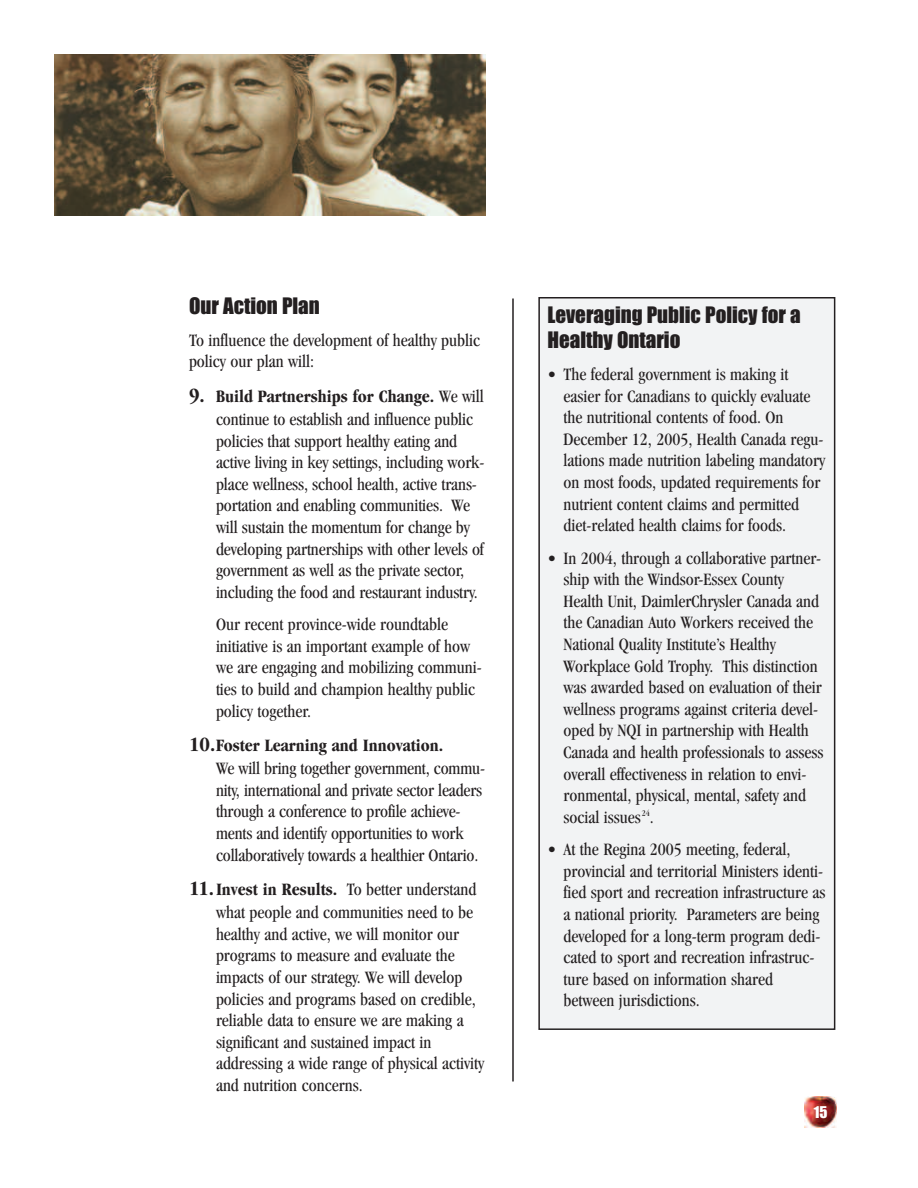
<style>
.page{position:relative;width:918px;height:1188px;background:#fff}
.page>*{position:absolute;margin:0;border:0;box-sizing:border-box;transform-origin:0 0}
.t1{font:21px/25.2px "Impact";color:#231f20}
.t2{font:condensed 18px/21.6px "Garamond";color:#231f20}
.t3{font:15px "Impact";color:#fff}
.s1{font-weight:700;font-size:21px}
.s2{font-weight:700}
</style>
<div class="page">
<svg style="left:805px;top:1096px;width:31px;height:32px"></svg>
<img style="left:805px;top:1097px;width:32px;height:30px">
<hr style="left:512px;top:298px;width:2px;height:784px;background:#231f20">
<img style="left:54px;top:54px;width:432px;height:162px">
<div style="left:540px;top:298px;width:294px;height:730px;background:#f2f3f4"></div>
<div style="left:538px;top:297px;width:297px;height:733px;border:2px solid #231f20"></div>
<p class="t1" style="left:189px;top:294px;width:132px">Our Action Plan</p>
<p class="t2" style="left:189px;top:331px;width:293px">To influence the development of healthy public policy our plan will:</p>
<p class="t2" style="left:216px;top:386px;width:269px;line-height:23.2px;text-indent:-27px"><span class="s1">9.</span> <span class="s2">Build Partnerships for Change.</span> We will continue to establish and influence public</p>
<p class="t2" style="left:216px;top:431px;width:270px">policies that support healthy eating and active living in key settings, including work&shy;place wellness, school health, active trans&shy;portation and enabling communities. We will sustain the momentum for change by developing partnerships with other levels of government as well as the private sector, including the food and restaurant industry.</p>
<p class="t2" style="left:216px;top:615px;width:267px">Our recent province-wide roundtable initiative is an important example of how we are engaging and mobilizing communi&shy;ties to build and champion healthy public policy together.</p>
<p class="t2" style="left:216px;top:735px;width:271px;line-height:23.2px;text-indent:-27px"><span class="s1">10.</span><span class="s2">Foster Learning and Innovation.<br></span>We will bring together government, commu-</p>
<p class="t2" style="left:216px;top:781px;width:268px">nity, international and private sector leaders through a conference to profile achieve&shy;ments and identify opportunities to work collaboratively towards a healthier Ontario.</p>
<p class="t2" style="left:189px;top:879px;width:289px;line-height:23.2px;text-align:right"><span class="s1">11.</span><span class="s2">Invest in Results.</span> To better understand what people and communities need to be</p>
<p class="t2" style="left:216px;top:925px;width:270px">healthy and active, we will monitor our programs to measure and evaluate the impacts of our strategy. We will develop policies and programs based on credible, reliable data to ensure we are making a significant and sustained impact in addressing a wide range of physical activity and nutrition concerns.</p>
<p class="t1" style="left:547px;top:303px;width:255px">Leveraging Public Policy for a<br>Healthy Ontario</p>
<p class="t2" style="left:564px;top:365px;width:263px;text-indent:-16px">• The federal government is making it easier for Canadians to quickly evaluate the nutritional contents of food. On December 12, 2005, Health Canada regu&shy;lations made nutrition labeling mandatory on most foods, updated requirements for nutrient content claims and permitted diet-related health claims for foods.</p>
<p class="t2" style="left:564px;top:548px;width:261px;text-indent:-16px">• In 2004, through a collaborative partner&shy;ship with the Windsor-Essex County Health Unit, DaimlerChrysler Canada and the Canadian Auto Workers received the National Quality Institute’s Healthy Workplace Gold Trophy. This distinction was awarded based on evaluation of their wellness programs against criteria devel&shy;oped by NQI in partnership with Health Canada and health professionals to assess overall effectiveness in relation to envi&shy;ronmental, physical, mental, safety and social issues<sup>24</sup>.</p>
<p class="t2" style="left:564px;top:840px;width:263px;text-indent:-16px">• At the Regina 2005 meeting, federal, provincial and territorial Ministers identi&shy;fied sport and recreation infrastructure as a national priority. Parameters are being developed for a long-term program dedi&shy;cated to sport and recreation infrastruc&shy;ture based on information shared between jurisdictions.</p>
<p class="t3" style="left:814px;top:1104px;width:15px">15</p>
</div>
